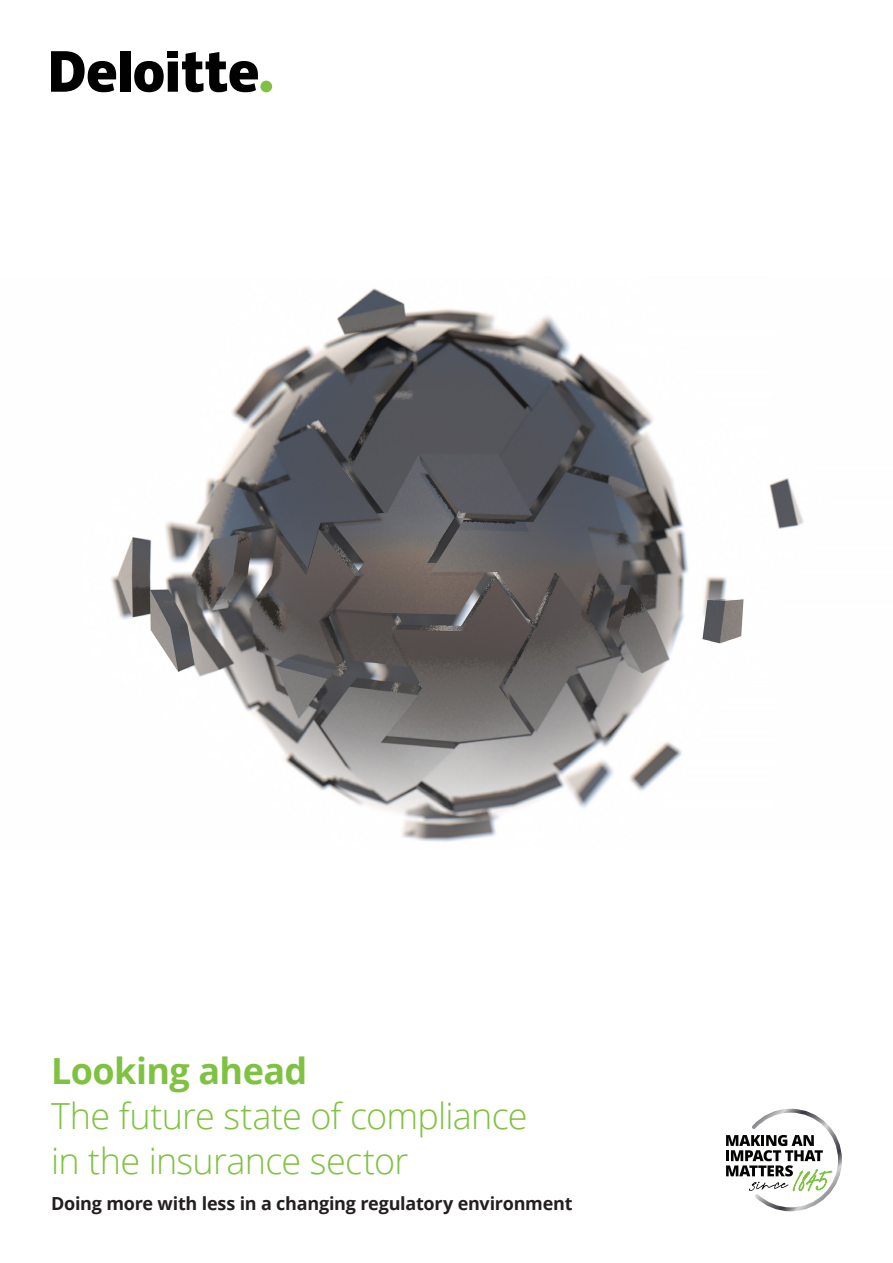
<style>
.page{position:relative;width:893px;height:1263px;background:#fff}
.page>*{position:absolute;margin:0;border:0;box-sizing:border-box;transform-origin:0 0}
.COVER_SUBHEAD{font:300 36px "Open Sans";letter-spacing:-.02em;color:#7fc241}
.COVER_TITLE{font:700 36px "Open Sans";letter-spacing:-.015em;color:#7fc241}
.Small_heading_bold{font:700 18px "Open Sans";letter-spacing:-.015em;color:#231f20}
</style>
<div class="page">
<div style="left:260px;top:81px;width:12px;height:11px;background:#7fc241;border-radius:50%"></div>
<div style="left:120px;top:51px;width:10px;height:41px;background:#010101"></div>
<div style="left:168px;top:51px;width:10px;height:7px;background:#010101"></div>
<svg style="left:134px;top:52px;width:124px;height:40px"></svg>
<svg style="left:51px;top:51px;width:65px;height:41px"></svg>
<img style="left:111px;top:288px;width:693px;height:554px">
<svg style="left:726px;top:1109px;width:116px;height:102px"></svg>
<p class="COVER_TITLE" style="left:51px;top:1045px;width:258px">Looking ahead</p>
<p class="COVER_SUBHEAD" style="left:51px;top:1091px;width:478px">The future state of compliance</p>
<p class="COVER_SUBHEAD" style="left:51px;top:1136px;width:359px">in the insurance sector</p>
<p class="Small_heading_bold" style="left:51px;top:1190px;width:523px">Doing more with less in a changing regulatory environment</p>
</div>
